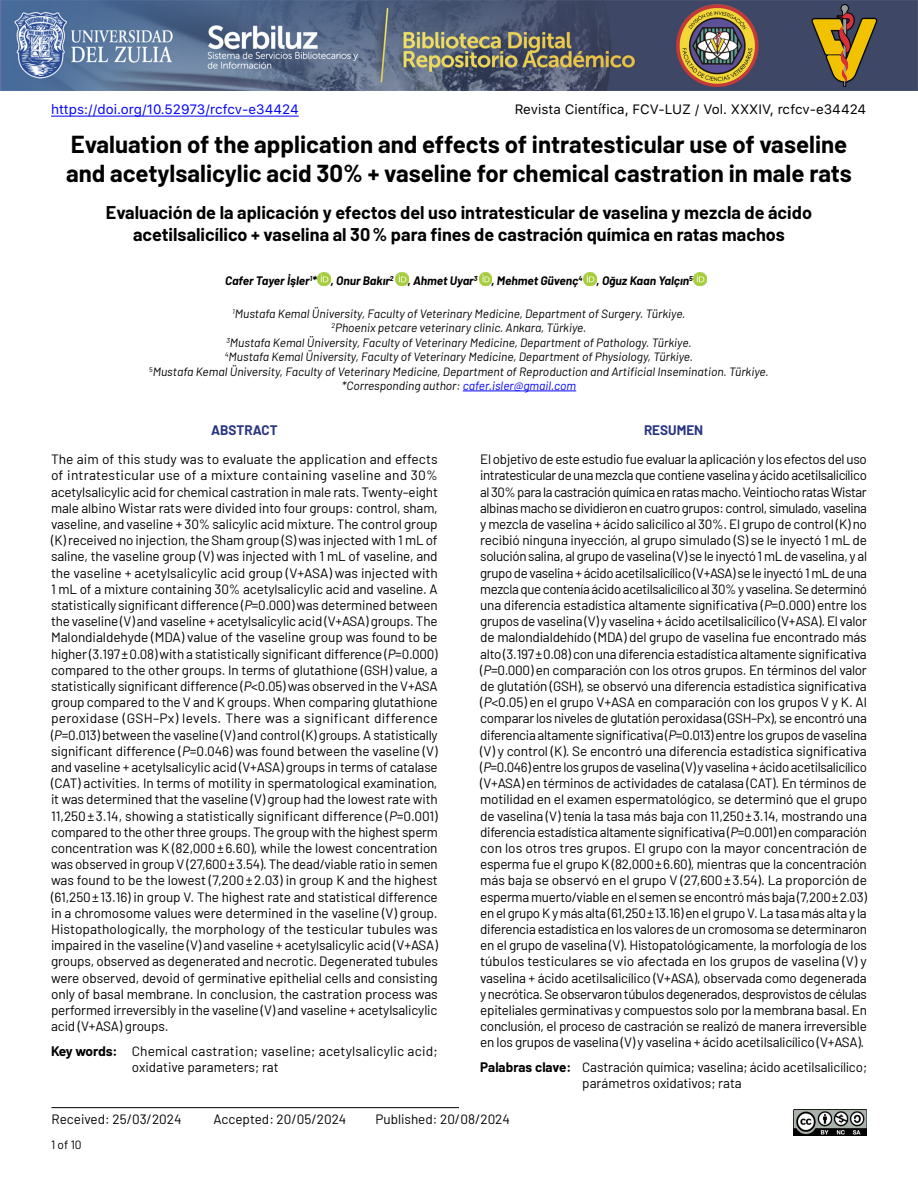
<style>
.page{position:relative;width:918px;height:1188px;background:#fff}
.page>*{position:absolute;margin:0;border:0;box-sizing:border-box;transform-origin:0 0}
.t1{font:700 24px/28.8px "Barlow";color:#000}
.t2{font:700 18px/21.6px "Barlow";color:#000;text-align:center}
.t3{font:13.5px/16.2px "Barlow";letter-spacing:-.005em;color:#000;text-align:justify}
.t4{font:13.5px "SFUI Text";color:#000}
.t5{font:13.5px "SFUI Text";color:#00f}
.t6{font:700 13.5px "Barlow";color:#283583}
.t7{font:italic 12px/14.4px "Barlow";color:#000;text-align:center}
.t8{font:italic 700 12px "Barlow";color:#000}
.t9{font:12px "Barlow";color:#000}
.s1{color:#00f}
.s2{font-style:italic}
.s3{font-weight:700}
</style>
<div class="page">
<svg style="left:318px;top:273px;width:12px;height:12px"></svg>
<svg style="left:395px;top:273px;width:13px;height:12px"></svg>
<svg style="left:479px;top:273px;width:13px;height:12px"></svg>
<svg style="left:583px;top:273px;width:13px;height:12px"></svg>
<svg style="left:694px;top:273px;width:13px;height:12px"></svg>
<hr style="left:51px;top:116px;width:248px;height:1px;background:#00f">
<hr style="left:51px;top:1107px;width:408px;height:1px;background:#000">
<img style="left:0;top:0;width:918px;height:90px">
<img style="left:793px;top:1110px;width:74px;height:25px">
<hr style="left:463px;top:391px;width:113px;height:1px;background:#00f">
<p class="t5" style="left:51px;top:99px;width:249px">https://doi.org/10.52973/rcfcv-e34424</p>
<p class="t4" style="left:515px;top:99px;width:353px">Revista Científica, FCV-LUZ / Vol. XXXIV, rcfcv-e34424</p>
<h1 class="t1" style="left:66px;top:128px;width:788px">Evaluation of the application and effects of intratesticular use of vaseline and acetylsalicylic acid 30% + vaseline for chemical castration in male rats</h1>
<h2 class="t2" style="left:106px;top:200px;width:708px">Evaluación de la aplicación y efectos del uso intratesticular de vaselina y mezcla de ácido acetilsalicílico + vaselina al 30% para fines de castración química en ratas machos</h2>
<p class="t8" style="left:225px;top:272px;width:469px">Cafer Tayer İşler<sup>1</sup>* , Onur Bakır<sup>2</sup> , Ahmet Uyar<sup>3</sup> , Mehmet Güvenç<sup>4</sup> , Oğuz Kaan Yalçın<sup>5</sup></p>
<p class="t7" style="left:149px;top:306px;width:621px"><sup>1</sup>Mustafa Kemal Üniversity, Faculty of Veterinary Medicine, Department of Surgery. Türkiye.<br><sup>2</sup>Phoenix petcare veterinary clinic. Ankara, Türkiye.<br><sup>3</sup>Mustafa Kemal Üniversity, Faculty of Veterinary Medicine, Department of Pathology. Türkiye.<br><sup>4</sup>Mustafa Kemal Üniversity, Faculty of Veterinary Medicine, Department of Physiology, Türkiye.<br><sup>5</sup>Mustafa Kemal Üniversity, Faculty of Veterinary Medicine, Department of Reproduction and Artificial Insemination. Türkiye. *Corresponding author: <span class="s1">cafer.isler@gmail.com</span></p>
<p class="t6" style="left:211px;top:420px;width:68px">ABSTRACT</p>
<p class="t3" style="left:51px;top:450px;width:388px">The aim of this study was to evaluate the application and effects of intratesticular use of a mixture containing vaseline and 30% acetylsalicylic acid for chemical castration in male rats. Twenty–eight male albino Wistar rats were divided into four groups: control, sham, vaseline, and vaseline + 30% salicylic acid mixture. The control group (K) received no injection, the Sham group (S) was injected with 1 mL of saline, the vaseline group (V) was injected with 1 mL of vaseline, and the vaseline + acetylsalicylic acid group (V+ASA) was injected with 1 mL of a mixture containing 30% acetylsalicylic acid and vaseline. A statistically significant difference (<span class="s2">P</span>=0.000) was determined between the vaseline (V) and vaseline + acetylsalicylic acid (V+ASA) groups. The Malondialdehyde (MDA) value of the vaseline group was found to be higher (3.197±0.08) with a statistically significant difference (<span class="s2">P</span>=0.000) compared to the other groups. In terms of glutathione (GSH) value, a statistically significant difference (<span class="s2">P</span>&lt;0.05) was observed in the V+ASA group compared to the V and K groups. When comparing glutathione peroxidase (GSH–Px) levels. There was a significant difference (<span class="s2">P</span>=0.013) between the vaseline (V) and control (K) groups. A statistically significant difference (<span class="s2">P</span>=0.046) was found between the vaseline (V) and vaseline + acetylsalicylic acid (V+ASA) groups in terms of catalase (CAT) activities. In terms of motility in spermatological examination, it was determined that the vaseline (V) group had the lowest rate with 11,250±3.14, showing a statistically significant difference (<span class="s2">P</span>=0.001) compared to the other three groups. The group with the highest sperm concentration was K (82,000±6.60), while the lowest concentration was observed in group V (27,600±3.54). The dead/viable ratio in semen was found to be the lowest (7,200±2.03) in group K and the highest (61,250±13.16) in group V. The highest rate and statistical difference in a chromosome values were determined in the vaseline (V) group.<br>Histopathologically, the morphology of the testicular tubules was impaired in the vaseline (V) and vaseline + acetylsalicylic acid (V+ASA) groups, observed as degenerated and necrotic. Degenerated tubules were observed, devoid of germinative epithelial cells and consisting only of basal membrane. In conclusion, the castration process was performed irreversibly in the vaseline (V) and vaseline + acetylsalicylic acid (V+ASA) groups.</p>
<p class="t3" style="left:132px;top:1042px;width:307px;text-indent:-81px"><span class="s3">Key words:</span> Chemical castration; vaseline; acetylsalicylic acid; oxidative parameters; rat</p>
<p class="t6" style="left:644px;top:420px;width:61px">RESUMEN</p>
<p class="t3" style="left:480px;top:450px;width:388px">El objetivo de este estudio fue evaluar la aplicación y los efectos del uso intratesticular de una mezcla que contiene vaselina y ácido acetilsalicílico al 30% para la castración química en ratas macho. Veintiocho ratas Wistar albinas macho se dividieron en cuatro grupos: control, simulado, vaselina y mezcla de vaselina + ácido salicílico al 30%. El grupo de control (K) no recibió ninguna inyección, al grupo simulado (S) se le inyectó 1 mL de solución salina, al grupo de vaselina (V) se le inyectó 1 mL de vaselina, y al grupo de vaselina + ácido acetilsalicílico (V+ASA) se le inyectó 1 mL de una mezcla que contenía ácido acetilsalicílico al 30% y vaselina. Se determinó una diferencia estadística altamente significativa (<span class="s2">P</span>=0.000) entre los grupos de vaselina (V) y vaselina + ácido acetilsalicílico (V+ASA). El valor de malondialdehído (MDA) del grupo de vaselina fue encontrado más alto (3.197±0.08) con una diferencia estadística altamente significativa (<span class="s2">P</span>=0.000) en comparación con los otros grupos. En términos del valor de glutatión (GSH), se observó una diferencia estadística significativa (<span class="s2">P</span>&lt;0.05) en el grupo V+ASA en comparación con los grupos V y K. Al comparar los niveles de glutatión peroxidasa (GSH–Px), se encontró una diferencia altamente significativa (<span class="s2">P</span>=0.013) entre los grupos de vaselina (V) y control (K). Se encontró una diferencia estadística significativa (<span class="s2">P</span>=0.046) entre los grupos de vaselina (V) y vaselina + ácido acetilsalicílico (V+ASA) en términos de actividades de catalasa (CAT). En términos de motilidad en el examen espermatológico, se determinó que el grupo de vaselina (V) tenía la tasa más baja con 11,250±3.14, mostrando una diferencia estadística altamente significativa (<span class="s2">P</span>=0.001) en comparación con los otros tres grupos. El grupo con la mayor concentración de esperma fue el grupo K (82,000±6.60), mientras que la concentración más baja se observó en el grupo V (27,600±3.54). La proporción de esperma muerto/viable en el semen se encontró más baja (7,200±2.03) en el grupo K y más alta (61,250±13.16) en el grupo V. La tasa más alta y la diferencia estadística en los valores de un cromosoma se determinaron en el grupo de vaselina (V). Histopatológicamente, la morfología de los túbulos testiculares se vio afectada en los grupos de vaselina (V) y vaselina + ácido acetilsalicílico (V+ASA), observada como degenerada y necrótica. Se observaron túbulos degenerados, desprovistos de células epiteliales germinativas y compuestos solo por la membrana basal. En conclusión, el proceso de castración se realizó de manera irreversible en los grupos de vaselina (V) y vaselina + ácido acetilsalicílico (V+ASA).</p>
<p class="t3" style="left:582px;top:1058px;width:286px;text-indent:-102px"><span class="s3">Palabras clave:</span> Castración química; vaselina; ácido acetilsalicílico; parámetros oxidativos; rata</p>
<p class="t3" style="left:51px;top:1110px;width:132px">Received: 25/03/2024</p>
<p class="t3" style="left:213px;top:1110px;width:134px">Accepted: 20/05/2024</p>
<p class="t3" style="left:375px;top:1110px;width:136px">Published: 20/08/2024</p>
<p class="t9" style="left:51px;top:1136px;width:32px">1 of 10</p>
</div>
